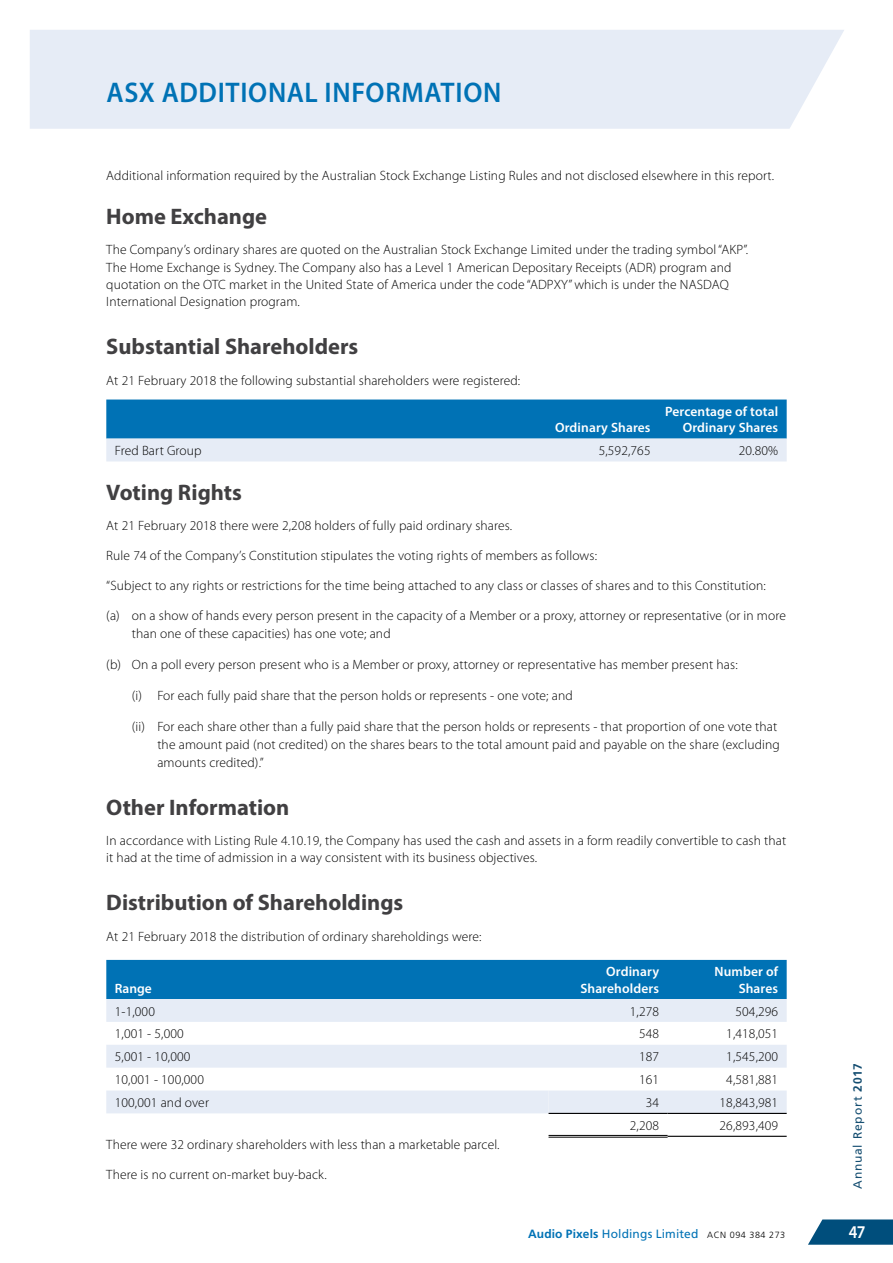
<style>
.page{position:relative;width:893px;height:1263px;background:#fff}
.page>*{position:absolute;margin:0;border:0;box-sizing:border-box;transform-origin:0 0}
.t1{font:600 28.5px "Myriad Pro";letter-spacing:.025em;color:#0072b5;scale:.95 1}
.t2{font:700 22.5px "Myriad Pro";color:#414042}
.t3{font:600 18px "Myriad Pro";color:#fff;scale:.9 1}
.t4{font:300 13.5px/17.2px "Myriad Pro";letter-spacing:.01em;color:#000}
.t5{font:600 13.5px/16.2px "Myriad Pro";letter-spacing:.01em;color:#fff;text-align:right}
.t6{font:12px "Frutiger";letter-spacing:.01em;color:#0072b5}
.t7{font:12px "Frutiger";letter-spacing:.065em;color:#154e71}
.s1{font-weight:700}
.s2{font-weight:300;font-size:9px;color:#000}
</style>
<div class="page">
<div style="left:30px;top:30px;width:814px;height:99px;background:#e6ecf6"></div>
<svg style="left:106px;top:399px;width:681px;height:62px;background:#569fcd"></svg>
<div style="left:106px;top:960px;width:681px;height:39px;background:#0072b5"></div>
<svg style="left:106px;top:999px;width:681px;height:114px;fill:#e6ecf6"></svg>
<svg style="left:549px;top:1090px;width:238px;height:23px;background:#e5eaf4"></svg>
<hr style="left:549px;top:1113px;width:119px;height:1px;background:#000">
<hr style="left:668px;top:1113px;width:119px;height:1px;background:#000">
<hr style="left:668px;top:1136px;width:119px;height:1px;background:#000">
<hr style="left:549px;top:1135px;width:119px;height:1px;background:#000">
<hr style="left:549px;top:1137px;width:119px;height:1px;background:#000">
<svg style="left:808px;top:1219px;width:85px;height:26px;background:#1c618a"></svg>
<h1 class="t1" style="left:107px;top:74px;width:396px">ASX ADDITIONAL INFORMATION</h1>
<p class="t4" style="left:106px;top:167px;width:669px">Additional information required by the Australian Stock Exchange Listing Rules and not disclosed elsewhere in this report.</p>
<h2 class="t2" style="left:106px;top:202px;width:162px">Home Exchange</h2>
<p class="t4" style="left:106px;top:241px;width:643px">The Company’s ordinary shares are quoted on the Australian Stock Exchange Limited under the trading symbol “AKP”.<br>The Home Exchange is Sydney. The Company also has a Level 1 American Depositary Receipts (ADR) program and quotation on the OTC market in the United State of America under the code “ADPXY” which is under the NASDAQ International Designation program.</p>
<h2 class="t2" style="left:106px;top:332px;width:254px">Substantial Shareholders</h2>
<p class="t4" style="left:106px;top:372px;width:415px">At 21 February 2018 the following substantial shareholders were registered:</p>
<p class="t5" style="left:555px;top:419px;width:97px">Ordinary Shares</p>
<p class="t5" style="left:665px;top:403px;width:114px">Percentage of total<br>Ordinary Shares</p>
<p class="t4" style="left:115px;top:442px;width:88px">Fred Bart Group</p>
<p class="t4" style="left:599px;top:442px;width:53px">5,592,765</p>
<p class="t4" style="left:739px;top:442px;width:41px">20.80%</p>
<h2 class="t2" style="left:106px;top:477px;width:137px">Voting Rights</h2>
<p class="t4" style="left:106px;top:516px;width:407px">At 21 February 2018 there were 2,208 holders of fully paid ordinary shares.</p>
<p class="t4" style="left:106px;top:546px;width:492px">Rule 74 of the Company’s Constitution stipulates the voting rights of members as follows:</p>
<p class="t4" style="left:106px;top:576px;width:661px">“Subject to any rights or restrictions for the time being attached to any class or classes of shares and to this Constitution:</p>
<p class="t4" style="left:132px;top:607px;width:656px;line-height:18px;text-indent:-26px">(a) on a show of hands every person present in the capacity of a Member or a proxy, attorney or representative (or in more than one of these capacities) has one vote; and</p>
<p class="t4" style="left:106px;top:656px;width:633px">(b) On a poll every person present who is a Member or proxy, attorney or representative has member present has:</p>
<p class="t4" style="left:132px;top:686px;width:442px">(i) For each fully paid share that the person holds or represents ‑ one vote; and</p>
<p class="t4" style="left:157px;top:717px;width:624px;line-height:18px;text-indent:-26px">(ii) For each share other than a fully paid share that the person holds or represents ‑ that proportion of one vote that the amount paid (not credited) on the shares bears to the total amount paid and payable on the share (excluding amounts credited).”</p>
<h2 class="t2" style="left:106px;top:793px;width:185px">Other Information</h2>
<p class="t4" style="left:106px;top:832px;width:682px">In accordance with Listing Rule 4.10.19, the Company has used the cash and assets in a form readily convertible to cash that it had at the time of admission in a way consistent with its business objectives.</p>
<h2 class="t2" style="left:106px;top:888px;width:298px">Distribution of Shareholdings</h2>
<p class="t4" style="left:106px;top:928px;width:377px">At 21 February 2018 the distribution of ordinary shareholdings were:</p>
<p class="t5" style="left:115px;top:980px;width:39px">Range</p>
<p class="t5" style="left:580px;top:963px;width:80px">Ordinary<br>Shareholders</p>
<p class="t5" style="left:714px;top:963px;width:65px">Number of<br>Shares</p>
<p class="t4" style="left:115px;top:1002px;width:42px">1‑1,000</p>
<p class="t4" style="left:630px;top:1002px;width:31px">1,278</p>
<p class="t4" style="left:735px;top:1002px;width:44px">504,296</p>
<p class="t4" style="left:115px;top:1025px;width:70px">1,001 ‑ 5,000</p>
<p class="t4" style="left:639px;top:1025px;width:22px">548</p>
<p class="t4" style="left:726px;top:1025px;width:53px">1,418,051</p>
<p class="t4" style="left:115px;top:1048px;width:77px">5,001 ‑ 10,000</p>
<p class="t4" style="left:639px;top:1048px;width:22px">187</p>
<p class="t4" style="left:726px;top:1048px;width:53px">1,545,200</p>
<p class="t4" style="left:115px;top:1071px;width:91px">10,001 ‑ 100,000</p>
<p class="t4" style="left:639px;top:1071px;width:22px">161</p>
<p class="t4" style="left:726px;top:1071px;width:53px">4,581,881</p>
<p class="t4" style="left:115px;top:1094px;width:96px">100,001 and over</p>
<p class="t4" style="left:646px;top:1094px;width:15px">34</p>
<p class="t4" style="left:719px;top:1094px;width:60px">18,843,981</p>
<p class="t4" style="left:630px;top:1117px;width:31px">2,208</p>
<p class="t4" style="left:719px;top:1117px;width:60px">26,893,409</p>
<p class="t4" style="left:106px;top:1135px;width:395px">There were 32 ordinary shareholders with less than a marketable parcel.</p>
<p class="t4" style="left:106px;top:1165px;width:222px">There is no current on‑market buy‑back.</p>
<p class="t6" style="left:528px;top:1226px;width:259px"><span class="s1">Audio Pixels</span> Holdings Limited <span class="s2">ACN 094 384 273</span></p>
<p class="t7" style="left:850px;top:1188px;width:127px;rotate:-90deg">Annual Report <span class="s1">2017</span></p>
<h3 class="t3" style="left:849px;top:1220px;width:20px">47</h3>
</div>
